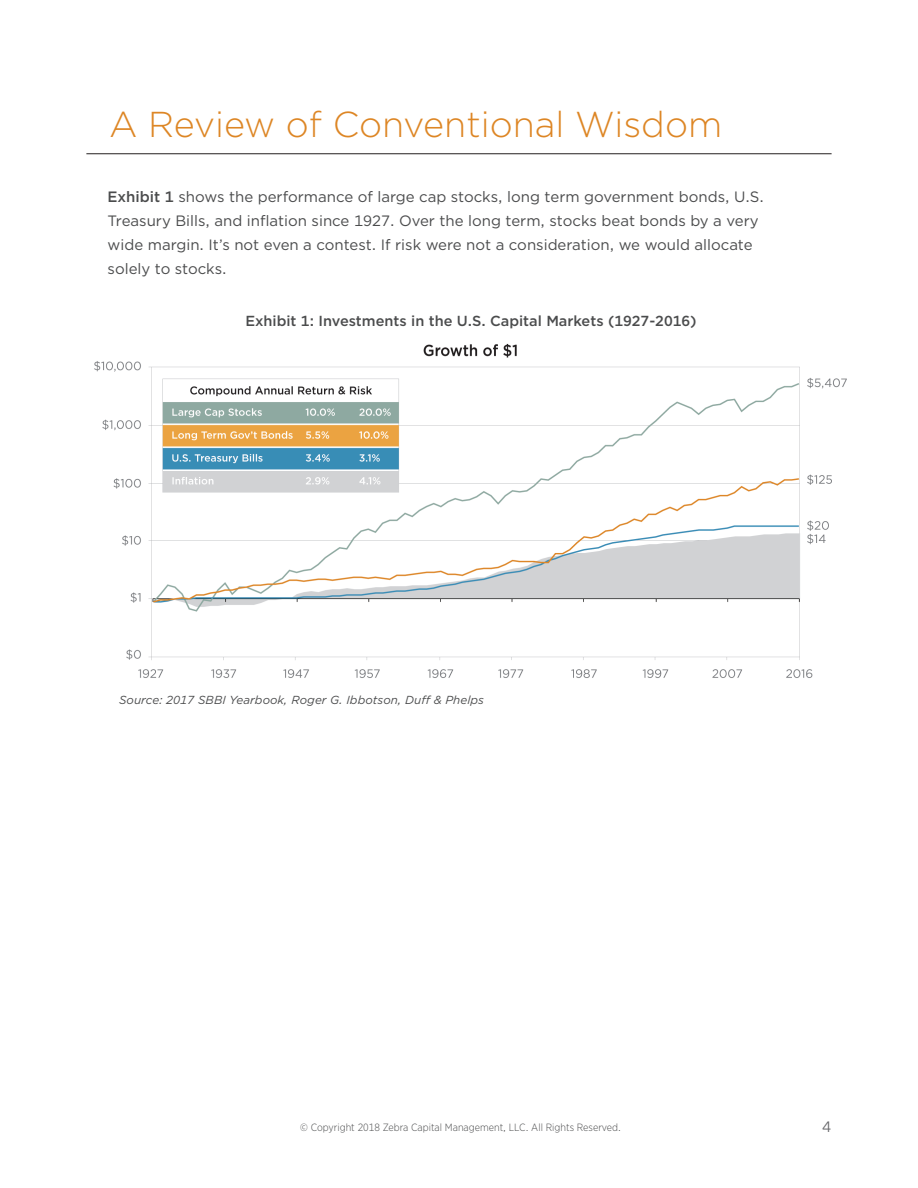
<style>
.page{position:relative;width:918px;height:1188px;background:#fff}
.page>*{position:absolute;margin:0;border:0;box-sizing:border-box;transform-origin:0 0}
.t1{font:300 36px "Gotham";color:#dd8625}
.t2{font:15px/24px "Gotham";color:#4b4c4d}
.t3{font:15px "Gotham";color:#69696c}
.t4{font:500 14.55px "Gotham";color:#4b4c4d}
.t5{font:italic 11.7px "Gotham";letter-spacing:.005em;color:#4b4c4d}
.t6{font:300 10.5px "Gotham Narrow";color:#4b4c4d}
.s1{font-weight:500}
</style>
<div class="page">
<hr style="left:86px;top:154px;width:746px;height:1px;background:#231f20">
<img style="left:94px;top:343px;width:753px;height:335px">
<h1 class="t1" style="left:109px;top:101px;width:615px">A Review of Conventional Wisdom</h1>
<p class="t2" style="left:108px;top:184px;width:658px"><span class="s1">Exhibit 1</span> shows the performance of large cap stocks, long term government bonds, U.S.<br>Treasury Bills, and inflation since 1927. Over the long term, stocks beat bonds by a very wide margin. It’s not even a contest. If risk were not a consideration, we would allocate solely to stocks.</p>
<p class="t4" style="left:245px;top:311px;width:453px">Exhibit 1: Investments in the U.S. Capital Markets (1927-2016)</p>
<p class="t5" style="left:119px;top:692px;width:366px">Source: 2017 SBBI Yearbook, Roger G. Ibbotson, Duff &amp; Phelps</p>
<p class="t6" style="left:300px;top:1121px;width:322px">© Copyright 2018 Zebra Capital Management, LLC. All Rights Reserved.</p>
<p class="t3" style="left:822px;top:1117px;width:10px">4</p>
</div>
